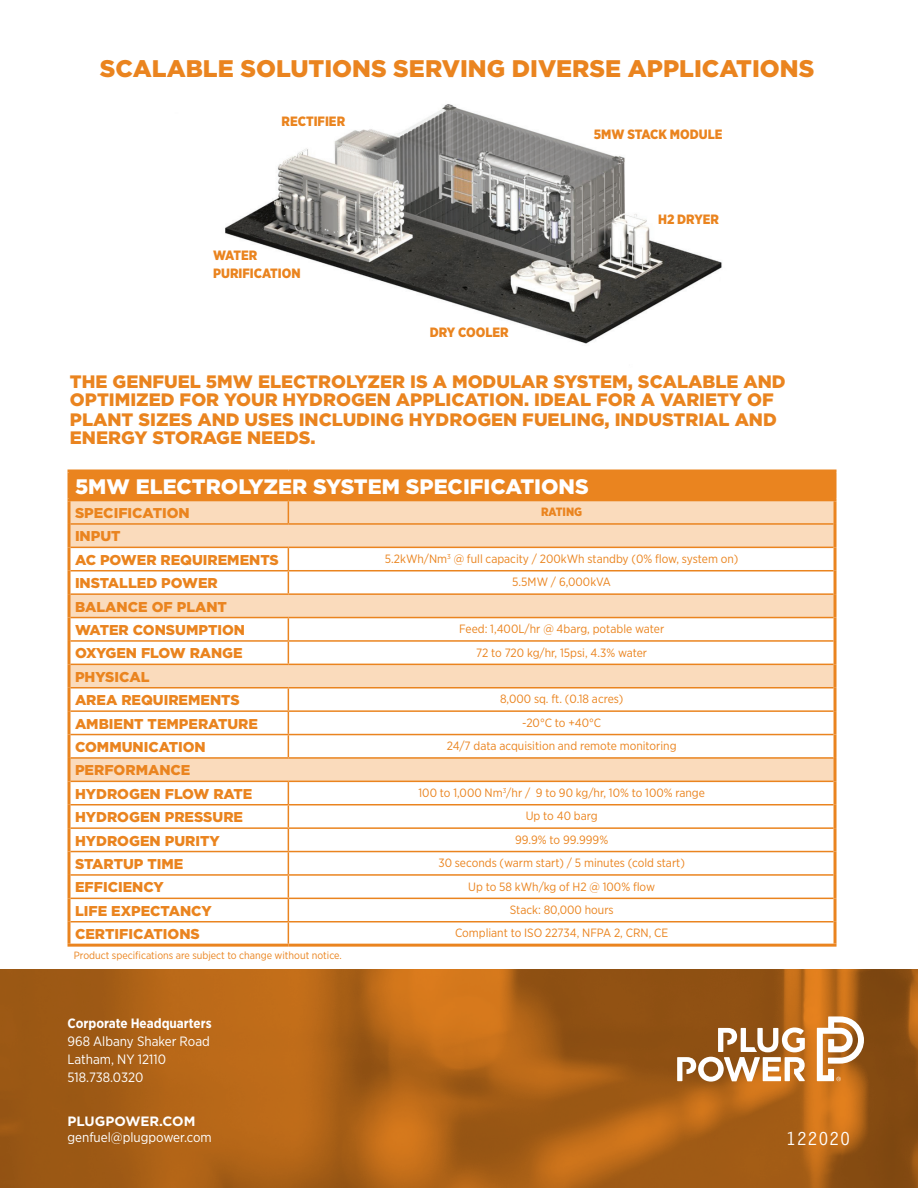
<style>
.page{position:relative;width:918px;height:1188px;background:#fff}
.page>*{position:absolute;margin:0;border:0;box-sizing:border-box;transform-origin:0 0}
.t1{font:900 24px "Gotham";color:#ea841f}
.t2{font:900 21px "Gotham";color:#fff}
.t3{font:900 18px/18px "Gotham";color:#ea841f}
.t4{font:700 18px "Letter Gothic Std";color:#fff}
.t5{font:900 14.25px/23.4px "Gotham";color:#ea841f}
.t6{font:13.5px/18px "Gotham Narrow";color:#fff}
.t7{font:900 13.5px/18px "Gotham Narrow";color:#ea841f}
.t8{font:700 13.5px "Gotham Narrow";color:#fff}
.t9{font:700 13.5px "Gotham";color:#fff}
.t10{font:12px "Gotham Narrow";color:#ea841f}
.t11{font:900 12px "Gotham Narrow";color:#ea841f}
.t12{font:10.5px "Gotham Narrow";color:#ea841f}
</style>
<div class="page">
<img style="left:0;top:970px;width:918px;height:218px">
<img style="left:225px;top:104px;width:497px;height:240px">
<svg style="left:677px;top:1028px;width:128px;height:54px"></svg>
<svg style="left:817px;top:1016px;width:47px;height:65px"></svg>
<div style="left:69px;top:471px;width:766px;height:29px;background:#ea841f"></div>
<div style="left:70px;top:501px;width:764px;height:46px;background:#fadbbc"></div>
<svg style="left:70px;top:548px;width:764px;height:396px"></svg>
<div style="left:69px;top:781px;width:219px;height:24px;background:#fff"></div>
<hr style="left:68px;top:501px;width:2px;height:23px;background:#ea841f">
<hr style="left:834px;top:501px;width:3px;height:23px;background:#ea841f">
<hr style="left:68px;top:524px;width:2px;height:23px;background:#ea841f">
<hr style="left:834px;top:524px;width:3px;height:23px;background:#ea841f">
<hr style="left:68px;top:547px;width:2px;height:24px;background:#ea841f">
<hr style="left:834px;top:547px;width:3px;height:24px;background:#ea841f">
<hr style="left:68px;top:571px;width:2px;height:23px;background:#ea841f">
<hr style="left:834px;top:571px;width:3px;height:23px;background:#ea841f">
<hr style="left:68px;top:594px;width:2px;height:24px;background:#ea841f">
<hr style="left:834px;top:594px;width:3px;height:24px;background:#ea841f">
<hr style="left:834px;top:781px;width:3px;height:24px;background:#ea841f">
<hr style="left:834px;top:805px;width:3px;height:23px;background:#ea841f">
<hr style="left:834px;top:828px;width:3px;height:24px;background:#ea841f">
<hr style="left:834px;top:852px;width:3px;height:23px;background:#ea841f">
<hr style="left:834px;top:875px;width:3px;height:23px;background:#ea841f">
<hr style="left:834px;top:898px;width:3px;height:24px;background:#ea841f">
<hr style="left:834px;top:922px;width:3px;height:22px;background:#ea841f">
<svg style="left:288px;top:501px;width:1px;height:22px"></svg>
<hr style="left:70px;top:523px;width:218px;height:2px;background:#ea841f">
<hr style="left:288px;top:523px;width:546px;height:2px;background:#ea841f">
<hr style="left:70px;top:547px;width:218px;height:1px;background:#ea841f">
<hr style="left:288px;top:547px;width:546px;height:1px;background:#ea841f">
<hr style="left:70px;top:570px;width:218px;height:1px;background:#ea841f">
<hr style="left:288px;top:570px;width:546px;height:1px;background:#ea841f">
<svg style="left:288px;top:548px;width:1px;height:45px"></svg>
<hr style="left:70px;top:593px;width:218px;height:2px;background:#ea841f">
<hr style="left:288px;top:593px;width:546px;height:2px;background:#ea841f">
<hr style="left:70px;top:617px;width:218px;height:1px;background:#ea841f">
<hr style="left:288px;top:710px;width:546px;height:2px;background:#ea841f">
<hr style="left:288px;top:734px;width:546px;height:1px;background:#ea841f">
<hr style="left:70px;top:640px;width:218px;height:2px;background:#ea841f">
<hr style="left:70px;top:664px;width:218px;height:1px;background:#ea841f">
<hr style="left:70px;top:710px;width:218px;height:2px;background:#ea841f">
<hr style="left:70px;top:734px;width:218px;height:1px;background:#ea841f">
<hr style="left:70px;top:757px;width:218px;height:2px;background:#ea841f">
<hr style="left:834px;top:758px;width:3px;height:23px;background:#ea841f">
<hr style="left:68px;top:618px;width:2px;height:23px;background:#ea841f">
<hr style="left:68px;top:641px;width:2px;height:23px;background:#ea841f">
<hr style="left:68px;top:664px;width:2px;height:24px;background:#ea841f">
<hr style="left:68px;top:688px;width:2px;height:23px;background:#ea841f">
<hr style="left:68px;top:711px;width:2px;height:24px;background:#ea841f">
<hr style="left:68px;top:735px;width:2px;height:23px;background:#ea841f">
<hr style="left:68px;top:758px;width:2px;height:23px;background:#ea841f">
<hr style="left:68px;top:781px;width:2px;height:24px;background:#ea841f">
<hr style="left:70px;top:687px;width:218px;height:1px;background:#ea841f">
<hr style="left:70px;top:781px;width:218px;height:1px;background:#ea841f">
<hr style="left:288px;top:781px;width:546px;height:1px;background:#ea841f">
<hr style="left:288px;top:804px;width:546px;height:1px;background:#ea841f">
<hr style="left:288px;top:827px;width:546px;height:2px;background:#ea841f">
<hr style="left:288px;top:851px;width:546px;height:1px;background:#ea841f">
<hr style="left:288px;top:874px;width:546px;height:2px;background:#ea841f">
<hr style="left:288px;top:898px;width:546px;height:1px;background:#ea841f">
<hr style="left:288px;top:921px;width:546px;height:1px;background:#ea841f">
<hr style="left:288px;top:944px;width:549px;height:3px;background:#ea841f">
<svg style="left:288px;top:618px;width:1px;height:46px"></svg>
<hr style="left:834px;top:618px;width:3px;height:23px;background:#ea841f">
<hr style="left:834px;top:641px;width:3px;height:23px;background:#ea841f">
<hr style="left:834px;top:735px;width:3px;height:23px;background:#ea841f">
<hr style="left:288px;top:640px;width:546px;height:2px;background:#ea841f">
<hr style="left:288px;top:664px;width:546px;height:1px;background:#ea841f">
<hr style="left:288px;top:757px;width:546px;height:2px;background:#ea841f">
<hr style="left:288px;top:617px;width:546px;height:1px;background:#ea841f">
<hr style="left:834px;top:664px;width:3px;height:24px;background:#ea841f">
<hr style="left:288px;top:687px;width:546px;height:1px;background:#ea841f">
<svg style="left:288px;top:688px;width:1px;height:69px"></svg>
<hr style="left:834px;top:688px;width:3px;height:23px;background:#ea841f">
<hr style="left:834px;top:711px;width:3px;height:24px;background:#ea841f">
<hr style="left:70px;top:804px;width:218px;height:1px;background:#ea841f">
<hr style="left:70px;top:827px;width:218px;height:2px;background:#ea841f">
<hr style="left:70px;top:851px;width:218px;height:1px;background:#ea841f">
<hr style="left:70px;top:874px;width:218px;height:2px;background:#ea841f">
<hr style="left:70px;top:898px;width:218px;height:1px;background:#ea841f">
<hr style="left:70px;top:921px;width:218px;height:1px;background:#ea841f">
<svg style="left:288px;top:782px;width:1px;height:162px"></svg>
<hr style="left:68px;top:805px;width:2px;height:23px;background:#ea841f">
<hr style="left:68px;top:828px;width:2px;height:24px;background:#ea841f">
<hr style="left:68px;top:852px;width:2px;height:23px;background:#ea841f">
<hr style="left:68px;top:875px;width:2px;height:23px;background:#ea841f">
<hr style="left:68px;top:898px;width:2px;height:24px;background:#ea841f">
<hr style="left:68px;top:922px;width:2px;height:22px;background:#ea841f">
<hr style="left:68px;top:944px;width:220px;height:3px;background:#ea841f">
<hr style="left:68px;top:470px;width:220px;height:2px;background:#ea841f">
<hr style="left:68px;top:472px;width:2px;height:26px;background:#ea841f">
<hr style="left:288px;top:470px;width:549px;height:2px;background:#ea841f">
<hr style="left:834px;top:472px;width:3px;height:26px;background:#ea841f">
<hr style="left:68px;top:498px;width:220px;height:3px;background:#ea841f">
<hr style="left:288px;top:498px;width:549px;height:3px;background:#ea841f">
<h1 class="t1" style="left:100px;top:51px;width:716px">SCALABLE SOLUTIONS SERVING DIVERSE APPLICATIONS</h1>
<p class="t7" style="left:282px;top:112px;width:65px">RECTIFIER</p>
<p class="t7" style="left:213px;top:246px;width:89px">WATER<br>PURIFICATION</p>
<p class="t7" style="left:430px;top:323px;width:81px">DRY COOLER</p>
<p class="t7" style="left:594px;top:125px;width:130px">5MW STACK MODULE</p>
<p class="t7" style="left:658px;top:210px;width:62px">H2 DRYER</p>
<h3 class="t3" style="left:70px;top:373px;width:717px">THE GENFUEL 5MW ELECTROLYZER IS A MODULAR SYSTEM, SCALABLE AND<br>OPTIMIZED FOR YOUR HYDROGEN APPLICATION. IDEAL FOR A VARIETY OF</h3>
<h3 class="t3" style="left:70px;top:411px;width:708px">PLANT SIZES AND USES INCLUDING HYDROGEN FUELING, INDUSTRIAL AND<br>ENERGY STORAGE NEEDS.</h3>
<h2 class="t2" style="left:75px;top:472px;width:515px">5MW ELECTROLYZER SYSTEM SPECIFICATIONS</h2>
<p class="t5" style="left:75px;top:501px;width:116px">SPECIFICATION</p>
<p class="t11" style="left:541px;top:504px;width:43px">RATING</p>
<p class="t5" style="left:75px;top:524px;width:205px">INPUT<br>AC POWER REQUIREMENTS</p>
<p class="t10" style="left:385px;top:551px;width:355px">5.2kWh/Nm<sup>3</sup> @ full capacity / 200kWh standby (0% flow, system on)</p>
<p class="t5" style="left:75px;top:571px;width:144px">INSTALLED POWER</p>
<p class="t10" style="left:512px;top:575px;width:100px">5.5MW / 6,000kVA</p>
<p class="t5" style="left:75px;top:595px;width:172px">BALANCE OF PLANT<br>WATER CONSUMPTION</p>
<p class="t10" style="left:459px;top:621px;width:207px">Feed: 1,400L/hr @ 4barg, potable water</p>
<p class="t5" style="left:75px;top:641px;width:169px">OXYGEN FLOW RANGE</p>
<p class="t10" style="left:476px;top:645px;width:173px">72 to 720 kg/hr, 15psi, 4.3% water</p>
<p class="t5" style="left:75px;top:665px;width:166px">PHYSICAL<br>AREA REQUIREMENTS</p>
<p class="t10" style="left:500px;top:692px;width:125px">8,000 sq. ft. (0.18 acres)</p>
<p class="t5" style="left:75px;top:712px;width:185px">AMBIENT TEMPERATURE</p>
<p class="t10" style="left:522px;top:715px;width:81px">-20°C to +40°C</p>
<p class="t5" style="left:75px;top:735px;width:132px">COMMUNICATION</p>
<p class="t10" style="left:447px;top:738px;width:231px">24/7 data acquisition and remote monitoring</p>
<p class="t5" style="left:75px;top:758px;width:179px">PERFORMANCE<br>HYDROGEN FLOW RATE</p>
<p class="t10" style="left:418px;top:785px;width:288px">100 to 1,000 Nm<sup>3</sup>/hr / 9 to 90 kg/hr, 10% to 100% range</p>
<p class="t5" style="left:75px;top:805px;width:170px">HYDROGEN PRESSURE</p>
<p class="t10" style="left:526px;top:809px;width:73px">Up to 40 barg</p>
<p class="t5" style="left:75px;top:829px;width:146px">HYDROGEN PURITY</p>
<p class="t10" style="left:515px;top:832px;width:94px">99.9% to 99.999%</p>
<p class="t5" style="left:75px;top:852px;width:110px">STARTUP TIME</p>
<p class="t10" style="left:438px;top:855px;width:248px">30 seconds (warm start) / 5 minutes (cold start)</p>
<p class="t5" style="left:75px;top:875px;width:90px">EFFICIENCY</p>
<p class="t10" style="left:468px;top:879px;width:188px">Up to 58 kWh/kg of H2 @ 100% flow</p>
<p class="t5" style="left:75px;top:899px;width:138px">LIFE EXPECTANCY</p>
<p class="t10" style="left:510px;top:902px;width:105px">Stack: 80,000 hours</p>
<p class="t5" style="left:75px;top:922px;width:126px">CERTIFICATIONS</p>
<p class="t10" style="left:455px;top:926px;width:215px">Compliant to ISO 22734, NFPA 2, CRN, CE</p>
<p class="t12" style="left:74px;top:948px;width:270px">Product specifications are subject to change without notice.</p>
<p class="t8" style="left:68px;top:1014px;width:146px">Corporate Headquarters</p>
<p class="t6" style="left:68px;top:1032px;width:144px">968 Albany Shaker Road<br>Latham, NY 12110<br>518.738.0320</p>
<p class="t9" style="left:68px;top:1112px;width:130px">PLUGPOWER.COM</p>
<p class="t6" style="left:68px;top:1128px;width:146px">genfuel@plugpower.com</p>
<h3 class="t4" style="left:786px;top:1127px;width:66px">122020</h3>
</div>
